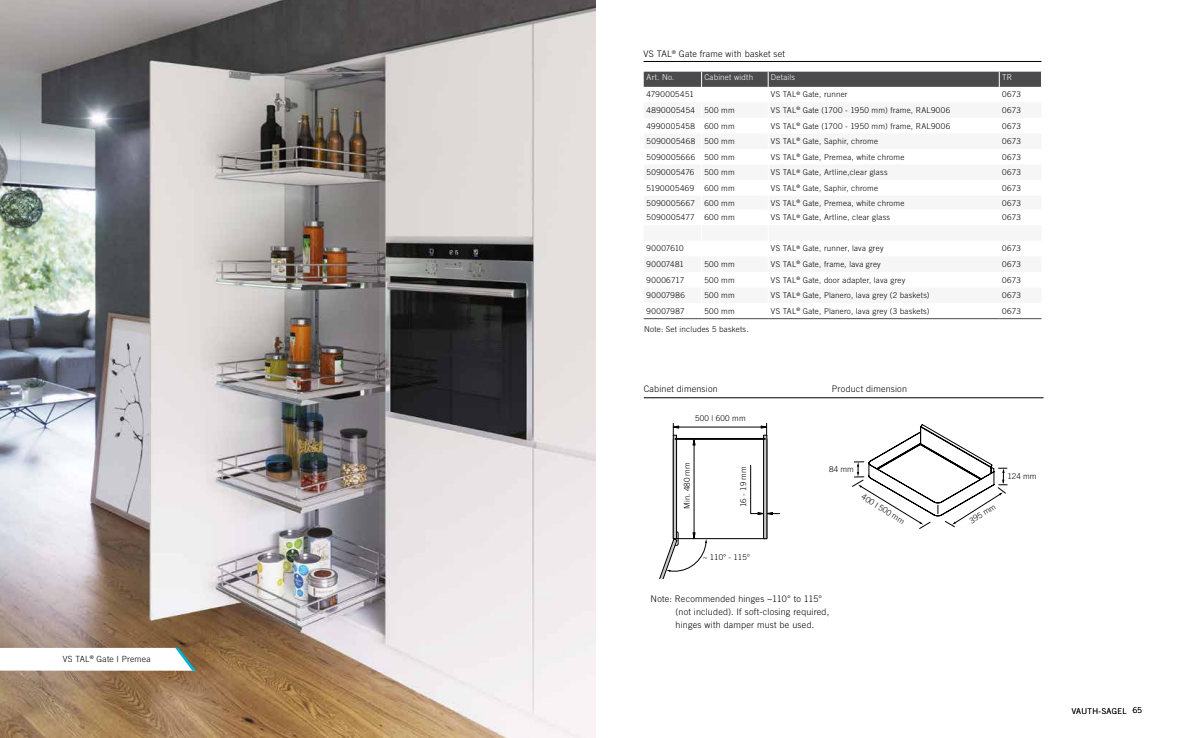
<style>
.page{position:relative;width:1191px;height:738px;background:#fff}
.page>*{position:absolute;margin:0;border:0;box-sizing:border-box;transform-origin:0 0}
.t1{font:300 9px/13px "Trade Gothic LT Std";letter-spacing:.02em;color:#000}
.t2{font:300 8.5px "Trade Gothic LT Std";letter-spacing:.025em;color:#000}
.t3{font:300 8px "Trade Gothic LT Std";letter-spacing:.03em;color:#000}
.t4{font:300 8px "Trade Gothic LT Std";letter-spacing:.06em;color:#000}
.t5{font:300 8px "Trade Gothic LT Std";letter-spacing:.055em;color:#000}
.t6{font:300 8px "Trade Gothic LT Std";letter-spacing:.03em;color:#fff}
.t7{font:300 8px "Trade Gothic LT Std";letter-spacing:.05em;color:#000}
.t8{font:300 8px "Trade Gothic LT Std";letter-spacing:.01em;color:#000}
</style>
<div class="page">
<img style="left:0;top:0;width:595px;height:737px">
<svg style="left:659px;top:423px;width:120px;height:155px"></svg>
<svg style="left:852px;top:424px;width:155px;height:104px"></svg>
<svg style="left:0;top:647px;width:196px;height:23px"></svg>
<hr style="left:643px;top:61px;width:398px;height:1px;background:#000">
<hr style="left:644px;top:318px;width:57px;height:1px;background:#4b4b4d">
<hr style="left:701px;top:318px;width:67px;height:1px;background:#4b4b4d">
<hr style="left:768px;top:318px;width:231px;height:1px;background:#4b4b4d">
<hr style="left:999px;top:318px;width:42px;height:1px;background:#4b4b4d">
<svg style="left:644px;top:72px;width:397px;height:15px;background:#4e4e4f"></svg>
<hr style="left:644px;top:397px;width:399px;height:1px;background:#000">
<p class="t2" style="left:63px;top:653px;width:89px">VS TAL<sup>®</sup> Gate I Premea</p>
<p class="t1" style="left:643px;top:47px;width:143px">VS TAL<sup>®</sup> Gate frame with basket set</p>
<p class="t6" style="left:646px;top:73px;width:30px">Art. No.</p>
<p class="t6" style="left:704px;top:73px;width:50px">Cabinet width</p>
<p class="t6" style="left:771px;top:73px;width:26px">Details</p>
<p class="t6" style="left:1002px;top:73px;width:11px">TR</p>
<p class="t3" style="left:646px;top:90px;width:49px">4790005451</p>
<p class="t3" style="left:771px;top:90px;width:78px">VS TAL<sup>®</sup> Gate, runner</p>
<p class="t3" style="left:1002px;top:90px;width:20px">0673</p>
<p class="t4" style="left:646px;top:105px;width:90px">4890005454 500 mm</p>
<p class="t3" style="left:771px;top:105px;width:181px">VS TAL<sup>®</sup> Gate (1700 - 1950 mm) frame, RAL9006</p>
<p class="t3" style="left:1002px;top:105px;width:20px">0673</p>
<p class="t4" style="left:646px;top:121px;width:90px">4990005458 600 mm</p>
<p class="t3" style="left:771px;top:121px;width:181px">VS TAL<sup>®</sup> Gate (1700 - 1950 mm) frame, RAL9006</p>
<p class="t3" style="left:1002px;top:121px;width:20px">0673</p>
<p class="t4" style="left:646px;top:136px;width:90px">5090005468 500 mm</p>
<p class="t3" style="left:771px;top:136px;width:109px">VS TAL<sup>®</sup> Gate, Saphir, chrome</p>
<p class="t3" style="left:1002px;top:136px;width:20px">0673</p>
<p class="t5" style="left:646px;top:152px;width:90px">5090005666 500 mm</p>
<p class="t3" style="left:771px;top:152px;width:135px">VS TAL<sup>®</sup> Gate, Premea, white chrome</p>
<p class="t3" style="left:1002px;top:152px;width:20px">0673</p>
<p class="t5" style="left:646px;top:167px;width:49px">5090005476</p>
<p class="t3" style="left:704px;top:167px;width:32px">500 mm</p>
<p class="t3" style="left:771px;top:167px;width:118px">VS TAL<sup>®</sup> Gate, Artline,clear glass</p>
<p class="t3" style="left:1002px;top:167px;width:20px">0673</p>
<p class="t5" style="left:646px;top:183px;width:49px">5190005469</p>
<p class="t3" style="left:704px;top:183px;width:32px">600 mm</p>
<p class="t3" style="left:771px;top:183px;width:109px">VS TAL<sup>®</sup> Gate, Saphir, chrome</p>
<p class="t3" style="left:1002px;top:183px;width:20px">0673</p>
<p class="t5" style="left:646px;top:198px;width:90px">5090005667 600 mm</p>
<p class="t3" style="left:771px;top:198px;width:135px">VS TAL<sup>®</sup> Gate, Premea, white chrome</p>
<p class="t3" style="left:1002px;top:198px;width:20px">0673</p>
<p class="t4" style="left:646px;top:212px;width:90px">5090005477 600 mm</p>
<p class="t3" style="left:771px;top:212px;width:121px">VS TAL<sup>®</sup> Gate, Artline, clear glass</p>
<p class="t3" style="left:1002px;top:212px;width:20px">0673</p>
<p class="t8" style="left:646px;top:244px;width:39px">90007610</p>
<p class="t3" style="left:771px;top:244px;width:114px">VS TAL<sup>®</sup> Gate, runner, lava grey</p>
<p class="t3" style="left:1002px;top:244px;width:20px">0673</p>
<p class="t4" style="left:646px;top:259px;width:39px">90007481</p>
<p class="t3" style="left:704px;top:259px;width:32px">500 mm</p>
<p class="t3" style="left:771px;top:259px;width:111px">VS TAL<sup>®</sup> Gate, frame, lava grey</p>
<p class="t3" style="left:1002px;top:259px;width:20px">0673</p>
<p class="t4" style="left:646px;top:275px;width:39px">90006717</p>
<p class="t3" style="left:704px;top:275px;width:32px">500 mm</p>
<p class="t3" style="left:771px;top:275px;width:136px">VS TAL<sup>®</sup> Gate, door adapter, lava grey</p>
<p class="t3" style="left:1002px;top:275px;width:20px">0673</p>
<p class="t5" style="left:646px;top:290px;width:40px">90007986</p>
<p class="t3" style="left:704px;top:290px;width:32px">500 mm</p>
<p class="t3" style="left:771px;top:290px;width:160px">VS TAL<sup>®</sup> Gate, Planero, lava grey (2 baskets)</p>
<p class="t3" style="left:1002px;top:290px;width:20px">0673</p>
<p class="t7" style="left:646px;top:306px;width:39px">90007987</p>
<p class="t3" style="left:704px;top:306px;width:32px">500 mm</p>
<p class="t3" style="left:771px;top:306px;width:160px">VS TAL<sup>®</sup> Gate, Planero, lava grey (3 baskets)</p>
<p class="t3" style="left:1002px;top:306px;width:20px">0673</p>
<p class="t3" style="left:644px;top:324px;width:106px">Note: Set includes 5 baskets.</p>
<p class="t1" style="left:644px;top:382px;width:75px">Cabinet dimension</p>
<p class="t1" style="left:832px;top:382px;width:77px">Product dimension</p>
<p class="t3" style="left:695px;top:413px;width:52px">500 | 600 mm</p>
<p class="t3" style="left:682px;top:508px;width:48px;rotate:-90deg">Min. 480 mm</p>
<p class="t3" style="left:738px;top:506px;width:42px;rotate:-90deg">16 - 19 mm</p>
<p class="t3" style="left:703px;top:551px;width:49px">~ 110° - 115°</p>
<p class="t3" style="left:829px;top:464px;width:26px">84 mm</p>
<p class="t3" style="left:865px;top:491px;width:50px;rotate:32deg">400 I 500 mm</p>
<p class="t1" style="left:675px;top:592px;width:155px;text-indent:-25px">Note: Recommended hinges ~110° to 115° (not included). If soft-closing required, hinges with damper must be used.</p>
<p class="t3" style="left:967px;top:516px;width:30px;rotate:-32deg">395 mm</p>
<p class="t3" style="left:1007px;top:471px;width:30px">124 mm</p>
<p class="t7" style="left:1071px;top:705px;width:71px">VAUTH-SAGEL 65</p>
</div>
